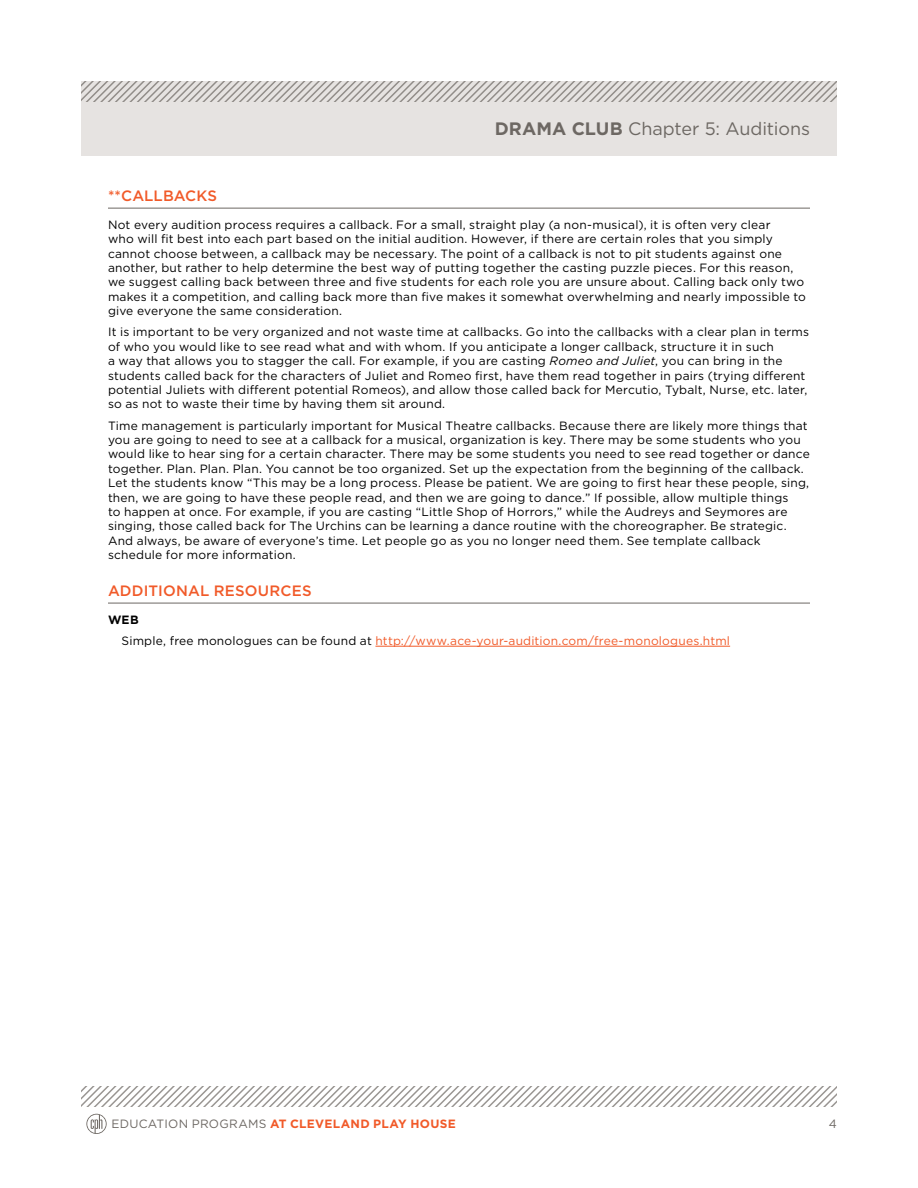
<style>
.page{position:relative;width:918px;height:1188px;background:#fff}
.page>*{position:absolute;margin:0;border:0;box-sizing:border-box;transform-origin:0 0}
.t1{font:18px "Gotham";letter-spacing:-.005em;color:#6d6863}
.t2{font:500 15px "Gotham";letter-spacing:.01em;color:#f15a29}
.t3{font:12px/14.4px "Gotham";letter-spacing:.015em;color:#000}
.t4{font:12px/21.1px "Gotham";letter-spacing:.02em;color:#f15a29}
.t5{font:700 12px "Gotham";letter-spacing:.025em;color:#f15a29}
.t6{font:12px "Gotham";color:#6d6863}
.s1{font-weight:700}
.s2{font-style:italic}
.s3{font-weight:700;color:#000}
.s4{color:#000}
.s5{font-weight:400;color:#6d6863}
</style>
<div class="page">
<div style="left:81px;top:81px;width:756px;height:74px;background:#e6e3e1"></div>
<svg style="left:81px;top:1087px;width:756px;height:20px"></svg>
<svg style="left:86px;top:1114px;width:21px;height:20px"></svg>
<svg style="left:81px;top:81px;width:756px;height:20px"></svg>
<hr style="left:108px;top:208px;width:702px;height:1px;background:#6d6863">
<hr style="left:108px;top:603px;width:702px;height:1px;background:#6d6863">
<hr style="left:375px;top:646px;width:355px;height:1px;background:#f15a29">
<h1 class="t1" style="left:495px;top:118px;width:317px"><span class="s1">DRAMA CLUB</span> Chapter 5: Auditions</h1>
<p class="t2" style="left:108px;top:186px;width:111px">**CALLBACKS</p>
<p class="t3" style="left:108px;top:217px;width:700px">Not every audition process requires a callback. For a small, straight play (a non-musical), it is often very clear<br>who will fit best into each part based on the initial audition. However, if there are certain roles that you simply cannot choose between, a callback may be necessary. The point of a callback is not to pit students against one another, but rather to help determine the best way of putting together the casting puzzle pieces. For this reason, we suggest calling back between three and five students for each role you are unsure about. Calling back only two makes it a competition, and calling back more than five makes it somewhat overwhelming and nearly impossible to give everyone the same consideration.</p>
<p class="t3" style="left:108px;top:325px;width:703px">It is important to be very organized and not waste time at callbacks. Go into the callbacks with a clear plan in terms of who you would like to see read what and with whom. If you anticipate a longer callback, structure it in such<br>a way that allows you to stagger the call. For example, if you are casting <span class="s2">Romeo and Juliet</span>, you can bring in the students called back for the characters of Juliet and Romeo first, have them read together in pairs (trying different potential Juliets with different potential Romeos), and allow those called back for Mercutio, Tybalt, Nurse, etc. later, so as not to waste their time by having them sit around.</p>
<p class="t3" style="left:108px;top:418px;width:703px">Time management is particularly important for Musical Theatre callbacks. Because there are likely more things that you are going to need to see at a callback for a musical, organization is key. There may be some students who you would like to hear sing for a certain character. There may be some students you need to see read together or dance together. Plan. Plan. Plan. You cannot be too organized. Set up the expectation from the beginning of the callback.<br>Let the students know “This may be a long process. Please be patient. We are going to first hear these people, sing, then, we are going to have these people read, and then we are going to dance.” If possible, allow multiple things<br>to happen at once. For example, if you are casting “Little Shop of Horrors,” while the Audreys and Seymores are singing, those called back for The Urchins can be learning a dance routine with the choreographer. Be strategic.<br>And always, be aware of everyone’s time. Let people go as you no longer need them. See template callback schedule for more information.</p>
<p class="t2" style="left:108px;top:581px;width:205px">ADDITIONAL RESOURCES</p>
<p class="t4" style="left:122px;top:609px;width:610px;text-indent:-14px"><span class="s3">WEB<br></span><span class="s4">Simple, free monologues can be found at</span> http://www.ace-your-audition.com/free-monologues.html</p>
<p class="t5" style="left:111px;top:1116px;width:346px"><span class="s5">EDUCATION PROGRAMS</span> AT CLEVELAND PLAY HOUSE</p>
<p class="t6" style="left:829px;top:1116px;width:10px">4</p>
</div>
